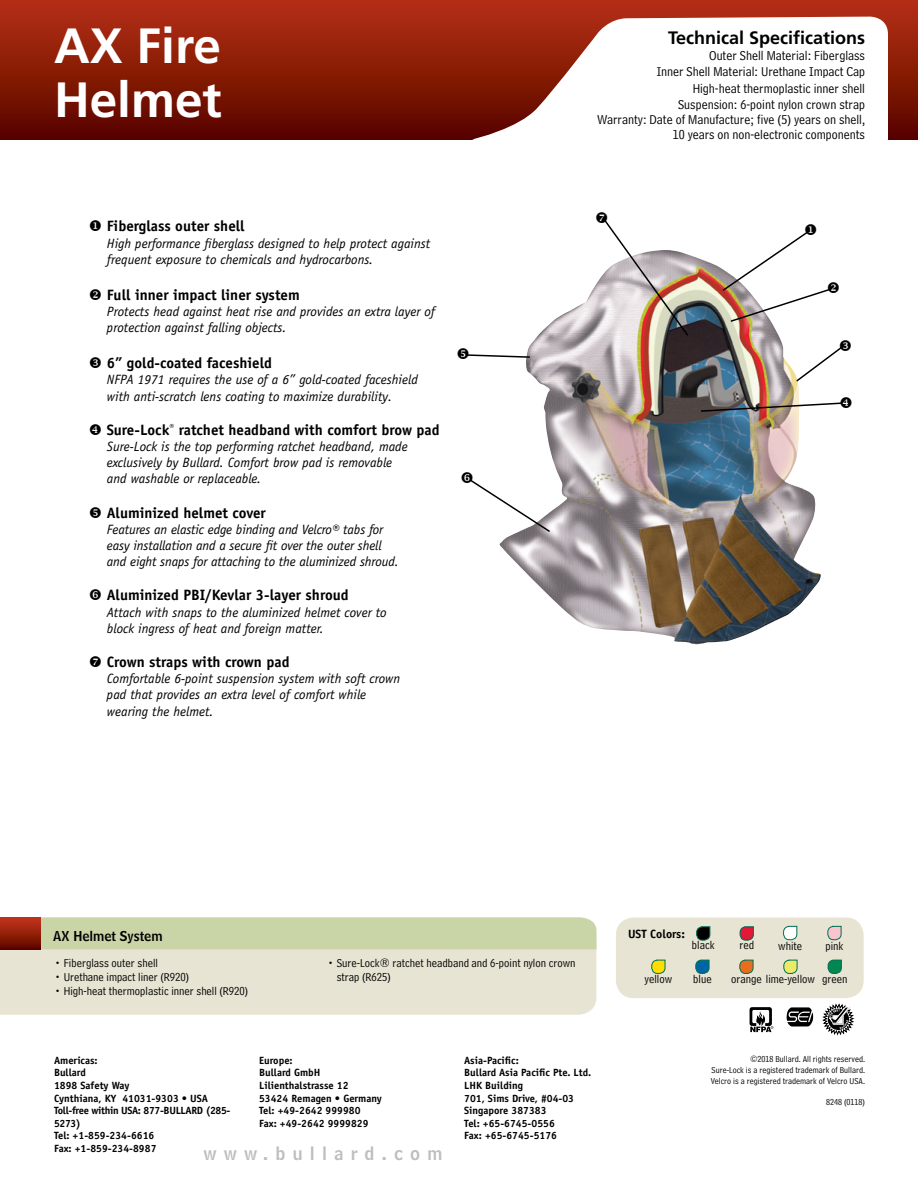
<style>
.page{position:relative;width:918px;height:1188px;background:#fff}
.page>*{position:absolute;margin:0;border:0;box-sizing:border-box;transform-origin:0 0}
.t1{font:700 49.5px/54px "Frutiger";color:#fff}
.t2{font:700 18px "Frutiger";color:#000}
.t3{font:18px "Bell Centennial Name And Number";letter-spacing:.4em;color:#bcbec0}
.t4{font:700 15px "Officina Sans";color:#000}
.t5{font:italic 13.5px/16.2px "Officina Sans";color:#000}
.t6{font:13.5px/15.8px "Bell Centennial Address";color:#000;text-align:right}
.t7{font:13.5px "Bell Centennial Name And Number";color:#000}
.t8{font:12px/14.4px "Bell Centennial Address";color:#000}
.t9{font:700 12px "Officina Sans";color:#000}
.t10{font:700 10.5px/12.6px "Officina Sans";color:#000}
.t11{font:9px/10.8px "Bell Centennial Address";color:#000;text-align:justify}
</style>
<div class="page">
<div style="left:0;top:0;width:918px;height:139px;background:linear-gradient(to bottom,#b73114,#590400)"></div>
<svg style="left:459px;top:16px;width:429px;height:124px"></svg>
<svg style="left:750px;top:1007px;width:23px;height:25px"></svg>
<svg style="left:787px;top:1007px;width:26px;height:20px"></svg>
<svg style="left:823px;top:1004px;width:31px;height:31px"></svg>
<div style="left:0;top:949px;width:596px;height:66px;background:#e7e4d3"></div>
<div style="left:40px;top:917px;width:556px;height:32px;background:#c9d5a6"></div>
<div style="left:0;top:917px;width:40px;height:32px;background:linear-gradient(to bottom,#c7371b,#610a00)"></div>
<img style="left:499px;top:255px;width:322px;height:389px">
<div style="left:616px;top:917px;width:248px;height:81px;background:#e7e4d3;border-radius:18px"></div>
<svg style="left:783px;top:959px;width:15px;height:15px"></svg>
<svg style="left:827px;top:959px;width:15px;height:15px"></svg>
<svg style="left:696px;top:926px;width:15px;height:15px"></svg>
<svg style="left:739px;top:926px;width:15px;height:15px"></svg>
<svg style="left:783px;top:926px;width:15px;height:14px"></svg>
<svg style="left:827px;top:926px;width:15px;height:14px"></svg>
<svg style="left:651px;top:959px;width:15px;height:15px"></svg>
<svg style="left:695px;top:959px;width:15px;height:15px"></svg>
<svg style="left:739px;top:959px;width:15px;height:15px"></svg>
<svg style="left:795px;top:340px;width:48px;height:43px"></svg>
<svg style="left:699px;top:397px;width:143px;height:16px"></svg>
<svg style="left:466px;top:348px;width:65px;height:11px"></svg>
<svg style="left:470px;top:472px;width:82px;height:62px"></svg>
<svg style="left:596px;top:219px;width:94px;height:118px"></svg>
<svg style="left:721px;top:232px;width:109px;height:91px"></svg>
<h1 class="t1" style="left:54px;top:18px;width:169px">AX Fire<br>Helmet</h1>
<h2 class="t2" style="left:668px;top:27px;width:199px">Technical Specifications</h2>
<p class="t6" style="left:597px;top:48px;width:269px">Outer Shell Material: Fiberglass<br>Inner Shell Material: Urethane Impact Cap<br>High-heat thermoplastic inner shell<br>Suspension: 6-point nylon crown strap<br>Warranty: Date of Manufacture; five (5) years on shell, 10 years on non-electronic components</p>
<p class="t4" style="left:89px;top:217px;width:157px">◆ Fiberglass outer shell</p>
<p class="t5" style="left:107px;top:235px;width:325px">High performance fiberglass designed to help protect against frequent exposure to chemicals and hydrocarbons.</p>
<p class="t4" style="left:89px;top:285px;width:212px">❖ Full inner impact liner system</p>
<p class="t5" style="left:107px;top:303px;width:330px">Protects head against heat rise and provides an extra layer of protection against falling objects.</p>
<p class="t4" style="left:107px;top:354px;width:167px">6” gold-coated faceshield</p>
<p class="t5" style="left:107px;top:372px;width:312px">NFPA 1971 requires the use of a 6” gold-coated faceshield with anti-scratch lens coating to maximize durability.</p>
<p class="t4" style="left:107px;top:420px;width:334px">Sure-Lock<sup>®</sup> ratchet headband with comfort brow pad</p>
<p class="t5" style="left:107px;top:438px;width:302px">Sure-Lock is the top performing ratchet headband, made exclusively by Bullard. Comfort brow pad is removable and washable or replaceable.</p>
<p class="t4" style="left:107px;top:503px;width:161px">Aluminized helmet cover</p>
<p class="t5" style="left:107px;top:521px;width:293px">Features an elastic edge binding and Velcro® tabs for easy installation and a secure fit over the outer shell and eight snaps for attaching to the aluminized shroud.</p>
<p class="t4" style="left:107px;top:586px;width:243px">Aluminized PBI/Kevlar 3-layer shroud</p>
<p class="t5" style="left:107px;top:604px;width:281px">Attach with snaps to the aluminized helmet cover to block ingress of heat and foreign matter.</p>
<p class="t4" style="left:107px;top:653px;width:184px">Crown straps with crown pad</p>
<p class="t5" style="left:107px;top:671px;width:295px">Comfortable 6-point suspension system with soft crown pad that provides an extra level of comfort while wearing the helmet.</p>
<p class="t7" style="left:53px;top:927px;width:111px">AX Helmet System</p>
<p class="t8" style="left:54px;top:955px;width:106px">• Fiberglass outer shell</p>
<p class="t8" style="left:54px;top:970px;width:137px">• Urethane impact liner (R920)</p>
<p class="t8" style="left:54px;top:984px;width:196px">• High-heat thermoplastic inner shell (R920)</p>
<p class="t8" style="left:337px;top:955px;width:240px;text-indent:-10px">• Sure-Lock® ratchet headband and 6-point nylon crown strap (R625)</p>
<p class="t10" style="left:54px;top:1054px;width:178px">Americas:<br>Bullard<br>1898 Safety Way<br>Cynthiana, KY 41031-9303 • USA<br>Toll-free within USA: 877-BULLARD (285-<br>5273)<br>Tel: +1-859-234-6616<br>Fax: +1-859-234-8987</p>
<p class="t10" style="left:259px;top:1054px;width:124px">Europe:<br>Bullard GmbH<br>Lilienthalstrasse 12<br>53424 Remagen • Germany<br>Tel: +49-2642 999980<br>Fax: +49-2642 9999829</p>
<p class="t10" style="left:464px;top:1054px;width:128px">Asia-Pacific:<br>Bullard Asia Pacific Pte. Ltd.<br>LHK Building<br>701, Sims Drive, #04-03<br>Singapore 387383<br>Tel: +65-6745-0556<br>Fax: +65-6745-5176</p>
<h2 class="t3" style="left:203px;top:1142px;width:241px">www.bullard.com</h2>
<p class="t9" style="left:628px;top:926px;width:58px">UST Colors:</p>
<p class="t8" style="left:692px;top:938px;width:24px">black</p>
<p class="t8" style="left:739px;top:938px;width:16px">red</p>
<p class="t8" style="left:778px;top:939px;width:25px">white</p>
<p class="t8" style="left:825px;top:939px;width:19px">pink</p>
<p class="t8" style="left:645px;top:972px;width:29px">yellow</p>
<p class="t8" style="left:693px;top:972px;width:20px">blue</p>
<p class="t8" style="left:731px;top:972px;width:118px">orange lime-yellow green</p>
<p class="t11" style="left:711px;top:1054px;width:156px;text-indent:39px">©2018 Bullard. All rights reserved.<br>Sure-Lock is a registered trademark of Bullard.<br>Velcro is a registered trademark of Velcro USA.</p>
<p class="t11" style="left:826px;top:1097px;width:40px">8248 (0118)</p>
</div>
